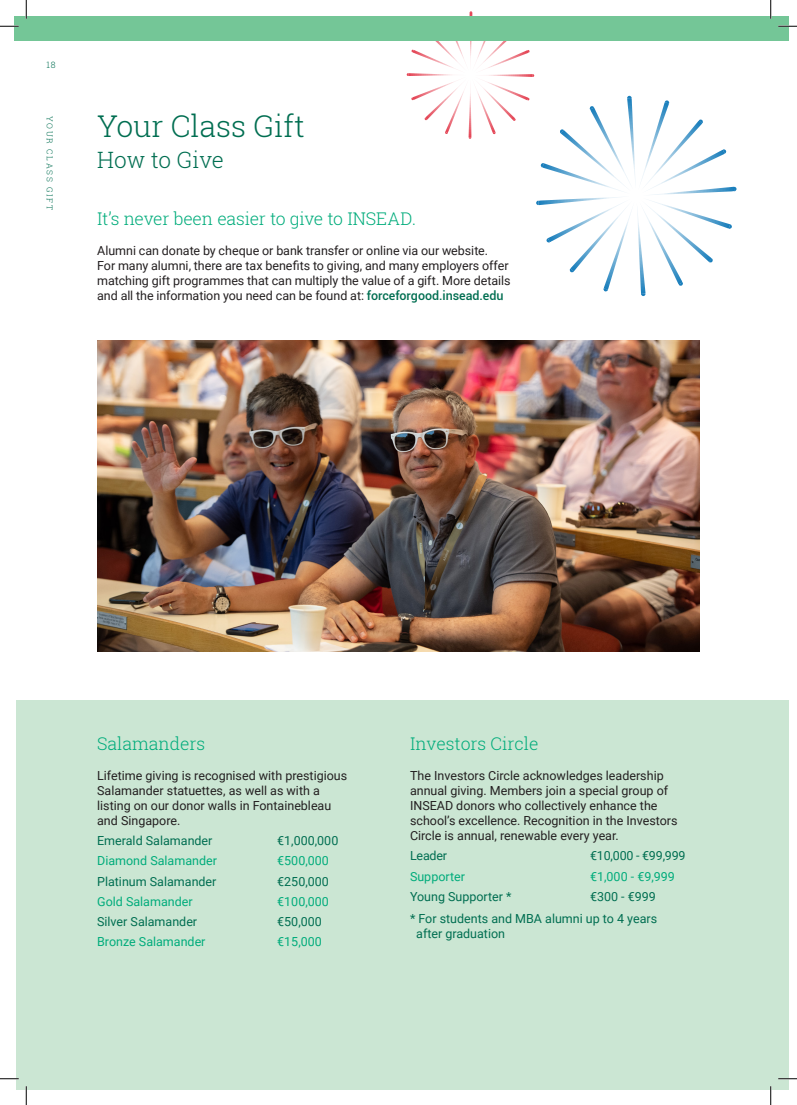
<style>
.page{position:relative;width:797px;height:1105px;background:#fff}
.page>*{position:absolute;margin:0;border:0;box-sizing:border-box;transform-origin:0 0}
.t1{font:300 30px "Roboto Slab";color:#006e51}
.t2{font:300 22.5px "Roboto Slab";color:#006e51}
.Body{font:300 17.5px "Roboto Slab";letter-spacing:-.005em;color:#00ac7b}
.Body-2{font:12.5px/15px "Roboto";color:#231f20}
.t3{font:12.5px/15px "Roboto";color:#006e51}
.t4{font:12.5px "Roboto";color:#00ac7b}
.t5{font:300 8.75px "Roboto Slab";color:#006e51}
.Section_running_he{font:300 8.12px "Roboto Slab";letter-spacing:.22em;color:#006e51}
.s1{font-weight:500;color:#006e51}
</style>
<div class="page">
<div style="left:16px;top:700px;width:772px;height:389px;background:#cbe6d3"></div>
<img style="left:97px;top:340px;width:602px;height:312px">
<svg style="left:407px;top:11px;width:329px;height:285px"></svg>
<div style="left:14px;top:16px;width:774px;height:24px;background:#74c697"></div>
<svg style="left:0;top:25px;width:19px;height:2px"></svg>
<svg style="left:778px;top:25px;width:19px;height:2px"></svg>
<svg style="left:0;top:1078px;width:19px;height:1px"></svg>
<svg style="left:778px;top:1078px;width:19px;height:1px"></svg>
<svg style="left:25px;top:0;width:2px;height:19px"></svg>
<svg style="left:25px;top:1086px;width:2px;height:19px"></svg>
<svg style="left:770px;top:0;width:1px;height:19px"></svg>
<svg style="left:770px;top:1086px;width:1px;height:19px"></svg>
<p class="t5" style="left:47px;top:59px;width:10px">18</p>
<p class="Section_running_he" style="left:55px;top:116px;width:96px;rotate:90deg">YOUR CLASS GIFT</p>
<p class="t1" style="left:97px;top:106px;width:209px">Your Class Gift</p>
<p class="t2" style="left:97px;top:145px;width:128px">How to Give</p>
<p class="Body" style="left:97px;top:207px;width:320px">It’s never been easier to give to INSEAD.</p>
<p class="Body-2" style="left:97px;top:243px;width:415px">Alumni can donate by cheque or bank transfer or online via our website.<br>For many alumni, there are tax benefits to giving, and many employers offer matching gift programmes that can multiply the value of a gift. More details and all the information you need can be found at: <span class="s1">forceforgood.insead.edu</span></p>
<p class="Body" style="left:97px;top:731px;width:110px">Salamanders</p>
<p class="Body-2" style="left:97px;top:767px;width:251px">Lifetime giving is recognised with prestigious Salamander statuettes, as well as with a listing on our donor walls in Fontainebleau and Singapore.</p>
<p class="t3" style="left:97px;top:832px;width:117px">Emerald Salamander</p>
<p class="t3" style="left:277px;top:832px;width:63px">€1,000,000</p>
<p class="t4" style="left:97px;top:852px;width:121px">Diamond Salamander</p>
<p class="t4" style="left:277px;top:852px;width:53px">€500,000</p>
<p class="t3" style="left:97px;top:873px;width:121px">Platinum Salamander</p>
<p class="t3" style="left:277px;top:873px;width:53px">€250,000</p>
<p class="t4" style="left:97px;top:893px;width:97px">Gold Salamander</p>
<p class="t4" style="left:277px;top:893px;width:53px">€100,000</p>
<p class="t3" style="left:97px;top:914px;width:102px">Silver Salamander</p>
<p class="t3" style="left:277px;top:914px;width:46px">€50,000</p>
<p class="t4" style="left:97px;top:933px;width:110px">Bronze Salamander</p>
<p class="t4" style="left:277px;top:933px;width:46px">€15,000</p>
<p class="Body" style="left:410px;top:732px;width:130px">Investors Circle</p>
<p class="Body-2" style="left:410px;top:768px;width:269px">The Investors Circle acknowledges leadership annual giving. Members join a special group of INSEAD donors who collectively enhance the school’s excellence. Recognition in the Investors Circle is annual, renewable every year.</p>
<p class="t3" style="left:410px;top:848px;width:39px">Leader</p>
<p class="t3" style="left:590px;top:848px;width:97px">€10,000 - €99,999</p>
<p class="t4" style="left:410px;top:867px;width:56px">Supporter</p>
<p class="t4" style="left:590px;top:867px;width:86px">€1,000 - €9,999</p>
<p class="t3" style="left:410px;top:888px;width:103px">Young Supporter *</p>
<p class="t3" style="left:590px;top:888px;width:67px">€300 - €999</p>
<p class="t3" style="left:416px;top:911px;width:242px;text-indent:-6px">* For students and MBA alumni up to 4 years after graduation</p>
</div>
